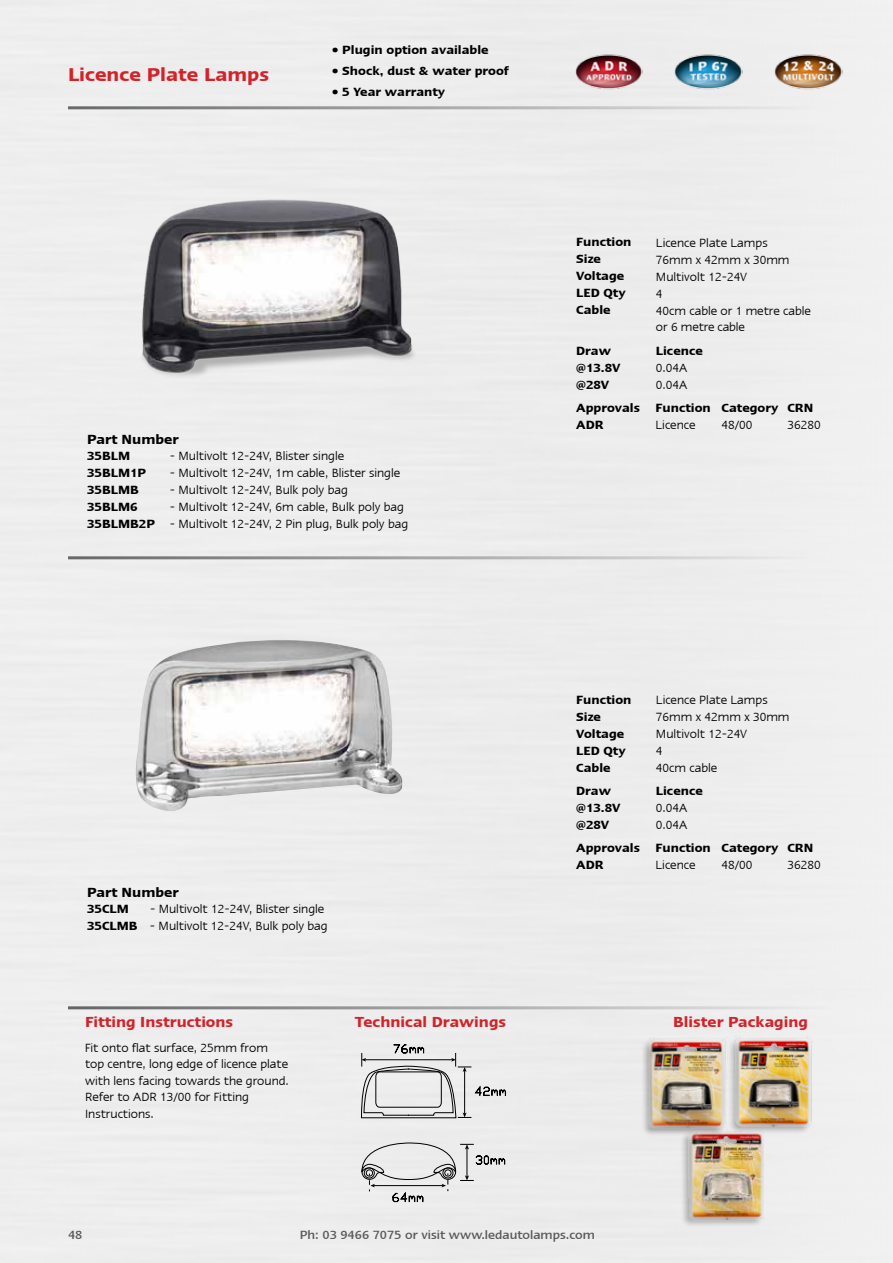
<style>
.page{position:relative;width:893px;height:1263px;background:#fff}
.page>*{position:absolute;margin:0;border:0;box-sizing:border-box;transform-origin:0 0}
.t1{font:600 21px "Linotype Ergo";color:#d2232a}
.t2{font:600 16.5px "Linotype Ergo";color:#d2232a}
.t3{font:600 15px "Linotype Ergo";color:#000}
.t4{font:13.5px/16.5px "Linotype Ergo";color:#000}
.t5{font:600 13.5px/17px "Linotype Ergo";color:#000}
.t6{font:500 13.5px "Linotype Ergo";color:#58595b}
.s1{font-weight:600}
</style>
<div class="page">
<img style="left:774px;top:47px;width:68px;height:51px">
<img style="left:674px;top:47px;width:68px;height:51px">
<img style="left:574px;top:47px;width:68px;height:51px">
<img style="left:130px;top:198px;width:293px;height:187px">
<img style="left:135px;top:640px;width:268px;height:172px">
<svg style="left:361px;top:1044px;width:145px;height:74px;background:#d3d3d3"></svg>
<svg style="left:361px;top:1141px;width:144px;height:61px;background:#d5d5d5"></svg>
<div style="left:680px;top:1131px;width:84px;height:97px;background:#000;opacity:.3"></div>
<img style="left:688px;top:1130px;width:78px;height:90px">
<div style="left:640px;top:1038px;width:86px;height:99px;background:#000;opacity:.3"></div>
<img style="left:647px;top:1038px;width:80px;height:92px">
<div style="left:727px;top:1037px;width:84px;height:98px;background:#000;opacity:.3"></div>
<img style="left:734px;top:1036px;width:79px;height:92px">
<hr style="left:68px;top:1006px;width:763px;height:3px;background:#636466">
<hr style="left:68px;top:556px;width:742px;height:3px;background:#636466">
<hr style="left:68px;top:106px;width:742px;height:3px;background:#636466">
<h1 class="t1" style="left:68px;top:63px;width:202px">Licence Plate Lamps</h1>
<p class="t5" style="left:332px;top:41px;width:158px">• Plugin option available</p>
<p class="t5" style="left:332px;top:62px;width:179px">• Shock, dust &amp; water proof</p>
<p class="t5" style="left:332px;top:83px;width:115px">• 5 Year warranty</p>
<p class="t3" style="left:87px;top:432px;width:93px">Part Number</p>
<p class="t5" style="left:87px;top:447px;width:44px">35BLM</p>
<p class="t4" style="left:170px;top:447px;width:176px">- Multivolt 12-24V, Blister single</p>
<p class="t5" style="left:87px;top:464px;width:61px">35BLM1P</p>
<p class="t4" style="left:170px;top:464px;width:232px">- Multivolt 12-24V, 1m cable, Blister single</p>
<p class="t5" style="left:87px;top:481px;width:53px">35BLMB</p>
<p class="t4" style="left:170px;top:481px;width:180px">- Multivolt 12-24V, Bulk poly bag</p>
<p class="t5" style="left:87px;top:498px;width:52px">35BLM6</p>
<p class="t4" style="left:87px;top:498px;width:323px;line-height:17px;text-indent:83px">- Multivolt 12-24V, 6m cable, Bulk poly bag<br><span class="s1">35BLMB2P</span> - Multivolt 12-24V, 2 Pin plug, Bulk poly bag</p>
<p class="t3" style="left:87px;top:884px;width:93px">Part Number</p>
<p class="t5" style="left:87px;top:900px;width:43px">35CLM</p>
<p class="t4" style="left:87px;top:900px;width:242px;line-height:17px;text-align:right">- Multivolt 12-24V, Blister single<br><span class="s1">35CLMB</span> - Multivolt 12-24V, Bulk poly bag</p>
<p class="t2" style="left:85px;top:1013px;width:150px">Fitting Instructions</p>
<p class="t4" style="left:85px;top:1039px;width:205px">Fit onto flat surface, 25mm from top centre, long edge of licence plate with lens facing towards the ground.<br>Refer to ADR 13/00 for Fitting<br>Instructions.</p>
<p class="t2" style="left:355px;top:1013px;width:153px">Technical Drawings</p>
<p class="t5" style="left:576px;top:234px;width:57px">Function</p>
<p class="t4" style="left:656px;top:234px;width:113px">Licence Plate Lamps</p>
<p class="t5" style="left:576px;top:251px;width:26px">Size</p>
<p class="t4" style="left:656px;top:251px;width:135px">76mm x 42mm x 30mm</p>
<p class="t5" style="left:576px;top:268px;width:49px">Voltage</p>
<p class="t4" style="left:656px;top:268px;width:93px">Multivolt 12-24V</p>
<p class="t5" style="left:576px;top:285px;width:51px">LED Qty</p>
<p class="t4" style="left:656px;top:285px;width:8px">4</p>
<p class="t5" style="left:576px;top:302px;width:36px">Cable</p>
<p class="t4" style="left:656px;top:302px;width:157px">40cm cable or 1 metre cable or 6 metre cable</p>
<p class="t5" style="left:576px;top:342px;width:36px">Draw</p>
<p class="t5" style="left:656px;top:342px;width:48px">Licence</p>
<p class="t5" style="left:576px;top:359px;width:46px">@13.8V</p>
<p class="t4" style="left:656px;top:359px;width:33px">0.04A</p>
<p class="t5" style="left:576px;top:376px;width:35px">@28V</p>
<p class="t4" style="left:656px;top:376px;width:33px">0.04A</p>
<p class="t5" style="left:576px;top:399px;width:239px">Approvals Function Category CRN<br>ADR</p>
<p class="t4" style="left:656px;top:416px;width:41px">Licence</p>
<p class="t4" style="left:721px;top:416px;width:33px">48/00</p>
<p class="t4" style="left:787px;top:416px;width:35px">36280</p>
<p class="t5" style="left:576px;top:691px;width:57px">Function</p>
<p class="t4" style="left:656px;top:691px;width:113px">Licence Plate Lamps</p>
<p class="t5" style="left:576px;top:708px;width:26px">Size</p>
<p class="t4" style="left:656px;top:708px;width:135px">76mm x 42mm x 30mm</p>
<p class="t5" style="left:576px;top:725px;width:49px">Voltage</p>
<p class="t4" style="left:656px;top:725px;width:93px">Multivolt 12-24V</p>
<p class="t5" style="left:576px;top:742px;width:51px">LED Qty</p>
<p class="t4" style="left:656px;top:743px;width:8px">4</p>
<p class="t5" style="left:576px;top:759px;width:36px">Cable</p>
<p class="t4" style="left:656px;top:760px;width:63px">40cm cable</p>
<p class="t5" style="left:576px;top:782px;width:36px">Draw</p>
<p class="t5" style="left:656px;top:782px;width:48px">Licence</p>
<p class="t5" style="left:576px;top:799px;width:46px">@13.8V</p>
<p class="t4" style="left:656px;top:800px;width:33px">0.04A</p>
<p class="t5" style="left:576px;top:816px;width:35px">@28V</p>
<p class="t4" style="left:656px;top:817px;width:33px">0.04A</p>
<p class="t5" style="left:576px;top:839px;width:239px">Approvals Function Category CRN<br>ADR</p>
<p class="t4" style="left:656px;top:857px;width:41px">Licence</p>
<p class="t4" style="left:721px;top:857px;width:33px">48/00</p>
<p class="t4" style="left:787px;top:857px;width:35px">36280</p>
<p class="t2" style="left:673px;top:1013px;width:136px">Blister Packaging</p>
<p class="t6" style="left:68px;top:1227px;width:16px">48</p>
<p class="t6" style="left:300px;top:1227px;width:297px">Ph: 03 9466 7075 or visit www.ledautolamps.com</p>
</div>
